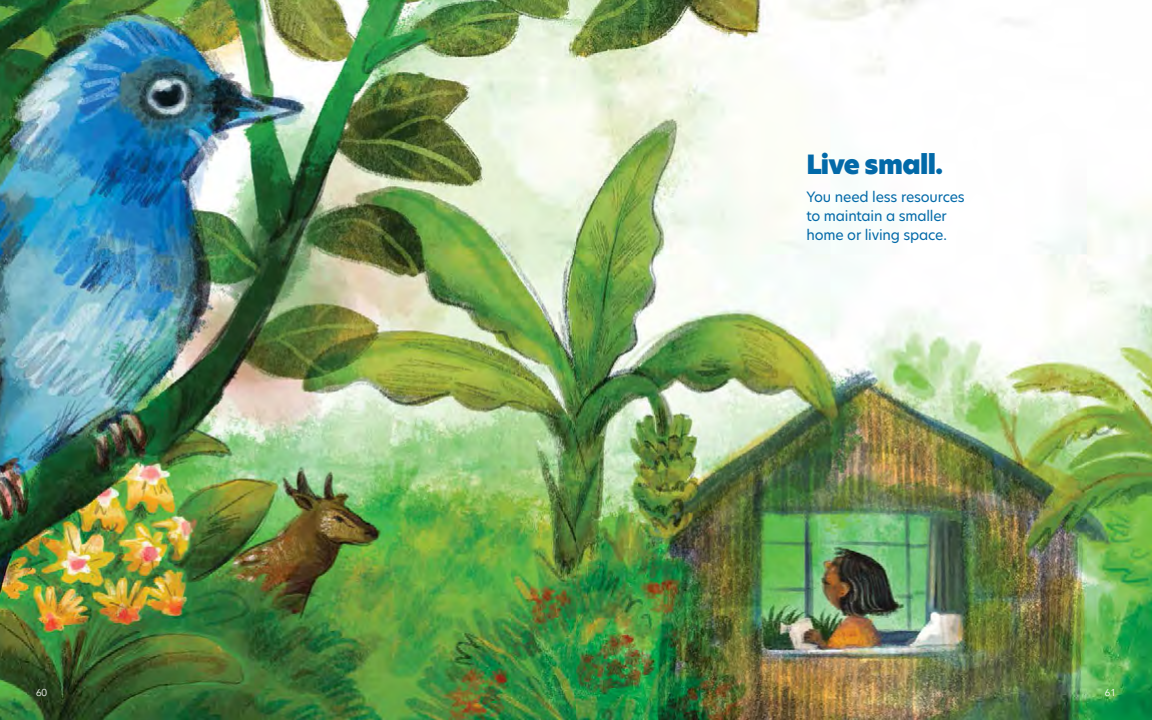
<style>
.page{position:relative;width:1152px;height:720px;background:#fff}
.page>*{position:absolute;margin:0;border:0;box-sizing:border-box;transform-origin:0 0}
.t1{font:26px "Hero New Super";letter-spacing:-.025em;color:#0269a8}
.t2{font:14px/19px "Hero New";letter-spacing:-.015em;color:#0269a8}
.t3{font:10px "Avenir";color:#fff}
</style>
<div class="page">
<img style="left:0;top:0;width:1152px;height:720px">
<p class="t3" style="left:36px;top:687px;width:13px">60</p>
<h1 class="t1" style="left:806px;top:146px;width:138px">Live small.</h1>
<p class="t2" style="left:806px;top:187px;width:160px">You need less resources to maintain a smaller home or living space.</p>
<p class="t3" style="left:1105px;top:687px;width:13px">61</p>
</div>
